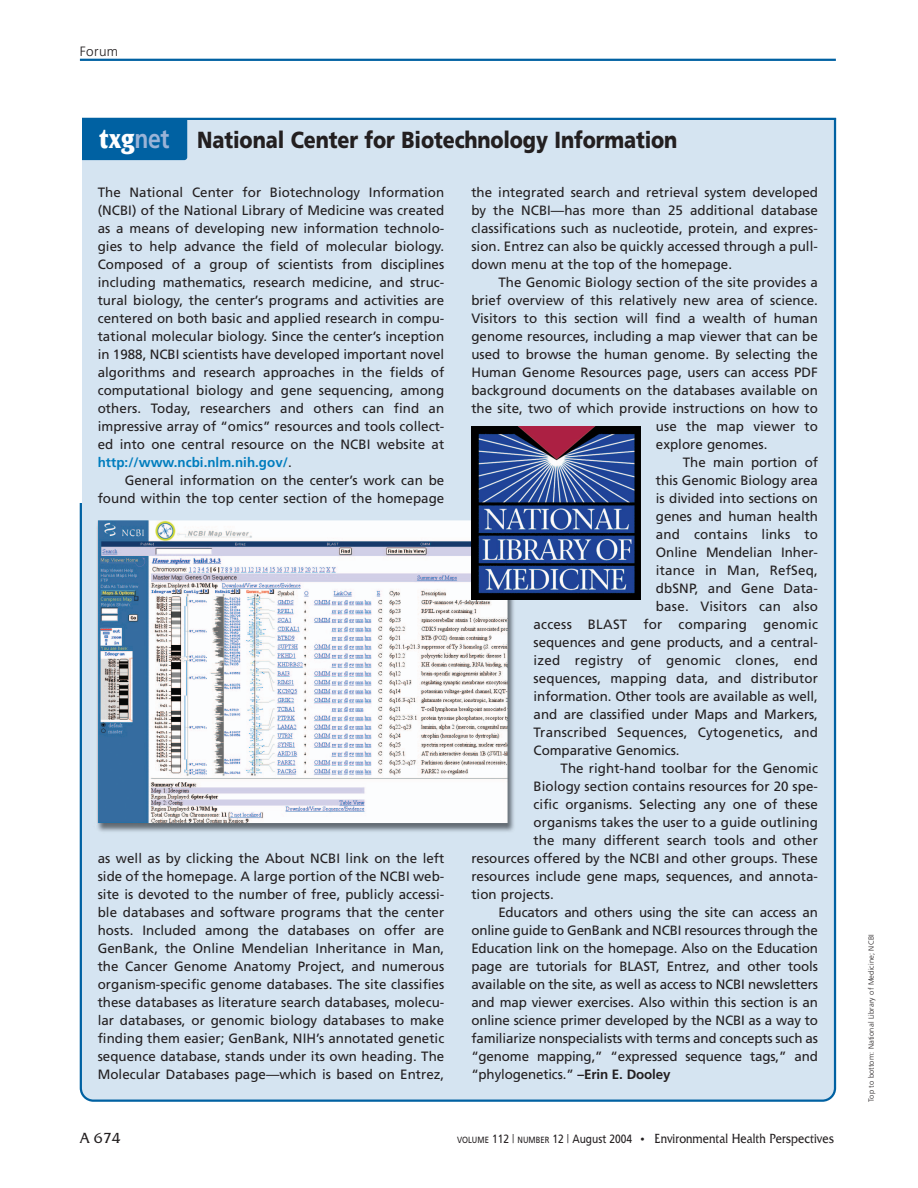
<style>
.page{position:relative;width:918px;height:1188px;background:#fff}
.page>*{position:absolute;margin:0;border:0;box-sizing:border-box;transform-origin:0 0}
.t1{font:900 23.25px "Frutiger";letter-spacing:-.005em;color:#231f20;scale:.85 1}
.t2{font:15px "Friz Quadrata IT Cby BT";color:#231f20}
.t3{font:13.5px/18px "Frutiger";letter-spacing:.005em;color:#231f20;text-align:justify}
.t4{font:13.5px "Friz Quadrata IT Cby BT";color:#231f20;scale:.85 1}
.t5{font:300 13.5px "Frutiger";letter-spacing:.03em;color:#231f20}
.t6{font:300 7.5px "Frutiger";letter-spacing:.015em;color:#231f20}
.s1{font-family:"Friz Quadrata IT Cby BT";font-weight:700;font-size:29.25px;color:#fff}
.s2{font-weight:700;font-size:27px;color:#9ab3d7}
.s3{font-weight:700;color:#007dbe}
.s4{font-weight:700}
.s5{font-family:"Frutiger";font-size:9px}
.s6{font-family:"Frutiger";font-size:12px}
.s7{font-family:"Frutiger";font-weight:300;font-size:12px}
.s8{font-size:10.5px}
</style>
<div class="page">
<hr style="left:80px;top:59px;width:756px;height:2px;background:#0061a2">
<div style="left:80px;top:120px;width:756px;height:982px;background:#d5e4f1"></div>
<div style="left:61px;top:108px;width:126px;height:52px;background:#0061a2;border-radius:3px"></div>
<div style="left:58px;top:93px;width:780px;height:25px;background:#fff"></div>
<hr style="left:81px;top:118px;width:755px;height:2px;background:#0061a2">
<div style="left:60px;top:98px;width:21px;height:404px;background:#fff"></div>
<img style="left:88px;top:510px;width:441px;height:343px">
<img style="left:471px;top:426px;width:170px;height:173px">
<p class="t5" style="left:80px;top:46px;width:40px">Forum</p>
<h1 class="t1" style="left:99px;top:130px;width:682px"><span class="s1">txg</span><span class="s2">net</span> National Center for Biotechnology Information</h1>
<p class="t3" style="left:98px;top:184px;width:348px">The National Center for Biotechnology Information (NCBI) of the National Library of Medicine was created as a means of developing new information technolo&shy;gies to help advance the field of molecular biology.<br>Composed of a group of scientists from disciplines including mathematics, research medicine, and struc&shy;tural biology, the center’s programs and activities are centered on both basic and applied research in compu&shy;tational molecular biology. Since the center’s inception in 1988, NCBI scientists have developed important novel algorithms and research approaches in the fields of computational biology and gene sequencing, among others. Today, researchers and others can find an impressive array of “omics” resources and tools collect&shy;ed into one central resource on the NCBI website at <span class="s3">http://www.ncbi.nlm.nih.gov/</span>.</p>
<p class="t3" style="left:98px;top:472px;width:348px;text-align:right">General information on the center’s work can be found within the top center section of the homepage</p>
<p class="t3" style="left:471px;top:184px;width:348px">the integrated search and retrieval system developed by the NCBI—has more than 25 additional database classifications such as nucleotide, protein, and expres&shy;sion. Entrez can also be quickly accessed through a pull&shy;down menu at the top of the homepage.</p>
<p class="t3" style="left:498px;top:274px;width:321px">The Genomic Biology section of the site provides a</p>
<p class="t3" style="left:471px;top:292px;width:348px">brief overview of this relatively new area of science.</p>
<p class="t3" style="left:471px;top:310px;width:348px">Visitors to this section will find a wealth of human</p>
<p class="t3" style="left:471px;top:328px;width:348px">genome resources, including a map viewer that can be</p>
<p class="t3" style="left:471px;top:346px;width:348px">used to browse the human genome. By selecting the</p>
<p class="t3" style="left:471px;top:364px;width:348px">Human Genome Resources page, users can access PDF</p>
<p class="t3" style="left:471px;top:382px;width:348px">background documents on the databases available on</p>
<p class="t3" style="left:471px;top:400px;width:348px">the site, two of which provide instructions on how to</p>
<p class="t3" style="left:656px;top:418px;width:164px">use the map viewer to</p>
<p class="t3" style="left:656px;top:436px;width:113px">explore genomes.</p>
<p class="t3" style="left:683px;top:454px;width:137px">The main portion of</p>
<p class="t3" style="left:656px;top:472px;width:164px">this Genomic Biology area</p>
<p class="t3" style="left:656px;top:490px;width:164px">is divided into sections on</p>
<p class="t3" style="left:656px;top:508px;width:164px">genes and human health</p>
<p class="t3" style="left:656px;top:526px;width:164px">and contains links to</p>
<p class="t3" style="left:656px;top:544px;width:164px">Online Mendelian Inher-</p>
<p class="t3" style="left:656px;top:562px;width:164px">itance in Man, RefSeq,</p>
<p class="t3" style="left:656px;top:580px;width:164px">dbSNP, and Gene Data-</p>
<p class="t3" style="left:656px;top:598px;width:164px">base. Visitors can also</p>
<p class="t3" style="left:534px;top:616px;width:286px">access BLAST for comparing genomic</p>
<p class="t3" style="left:534px;top:634px;width:286px">sequences and gene products, and a central-</p>
<p class="t3" style="left:534px;top:652px;width:286px">ized registry of genomic clones, end</p>
<p class="t3" style="left:534px;top:670px;width:286px">sequences, mapping data, and distributor</p>
<p class="t3" style="left:534px;top:688px;width:286px">information. Other tools are available as well,</p>
<p class="t3" style="left:534px;top:706px;width:286px">and are classified under Maps and Markers,</p>
<p class="t3" style="left:534px;top:724px;width:286px">Transcribed Sequences, Cytogenetics, and</p>
<p class="t3" style="left:534px;top:742px;width:147px">Comparative Genomics.</p>
<p class="t3" style="left:561px;top:760px;width:259px">The right-hand toolbar for the Genomic</p>
<p class="t3" style="left:534px;top:778px;width:286px">Biology section contains resources for 20 spe-</p>
<p class="t3" style="left:534px;top:796px;width:286px">cific organisms. Selecting any one of these</p>
<p class="t3" style="left:534px;top:814px;width:286px">organisms takes the user to a guide outlining</p>
<p class="t3" style="left:534px;top:832px;width:286px">the many different search tools and other</p>
<p class="t3" style="left:471px;top:850px;width:348px">resources offered by the NCBI and other groups. These</p>
<p class="t3" style="left:471px;top:868px;width:348px">resources include gene maps, sequences, and annota-</p>
<p class="t3" style="left:471px;top:886px;width:84px">tion projects.</p>
<p class="t3" style="left:498px;top:904px;width:321px">Educators and others using the site can access an</p>
<p class="t3" style="left:471px;top:922px;width:348px">online guide to GenBank and NCBI resources through the</p>
<p class="t3" style="left:471px;top:940px;width:348px">Education link on the homepage. Also on the Education</p>
<p class="t3" style="left:471px;top:958px;width:348px">page are tutorials for BLAST, Entrez, and other tools</p>
<p class="t3" style="left:471px;top:976px;width:348px">available on the site, as well as access to NCBI newsletters</p>
<p class="t3" style="left:471px;top:994px;width:348px">and map viewer exercises. Also within this section is an</p>
<p class="t3" style="left:471px;top:1012px;width:348px">online science primer developed by the NCBI as a way to</p>
<p class="t3" style="left:471px;top:1030px;width:348px">familiarize nonspecialists with terms and concepts such as</p>
<p class="t3" style="left:471px;top:1048px;width:348px">“genome mapping,” “expressed sequence tags,” and</p>
<p class="t3" style="left:471px;top:1066px;width:201px">“phylogenetics.” <span class="s4">–Erin E. Dooley</span></p>
<p class="t3" style="left:98px;top:850px;width:348px">as well as by clicking the About NCBI link on the left side of the homepage. A large portion of the NCBI web&shy;site is devoted to the number of free, publicly accessi&shy;ble databases and software programs that the center hosts. Included among the databases on offer are GenBank, the Online Mendelian Inheritance in Man, the Cancer Genome Anatomy Project, and numerous organism-specific genome databases. The site classifies these databases as literature search databases, molecu&shy;lar databases, or genomic biology databases to make finding them easier; GenBank, NIH’s annotated genetic sequence database, stands under its own heading. The Molecular Databases page—which is based on Entrez,</p>
<p class="t2" style="left:80px;top:1132px;width:42px">A 674</p>
<p class="t4" style="left:457px;top:1133px;width:445px"><span class="s5">VOLUME</span> <span class="s6">112</span> <span class="s7">|</span> <span class="s5">NUMBER</span> <span class="s6">12</span> <span class="s7">|</span> <span class="s6">August 2004</span> <span class="s8">•</span> Environmental Health Perspectives</p>
<p class="t6" style="left:868px;top:1102px;width:169px;rotate:-90deg">Top to bottom: National Library of Medicine; NCBI</p>
</div>
